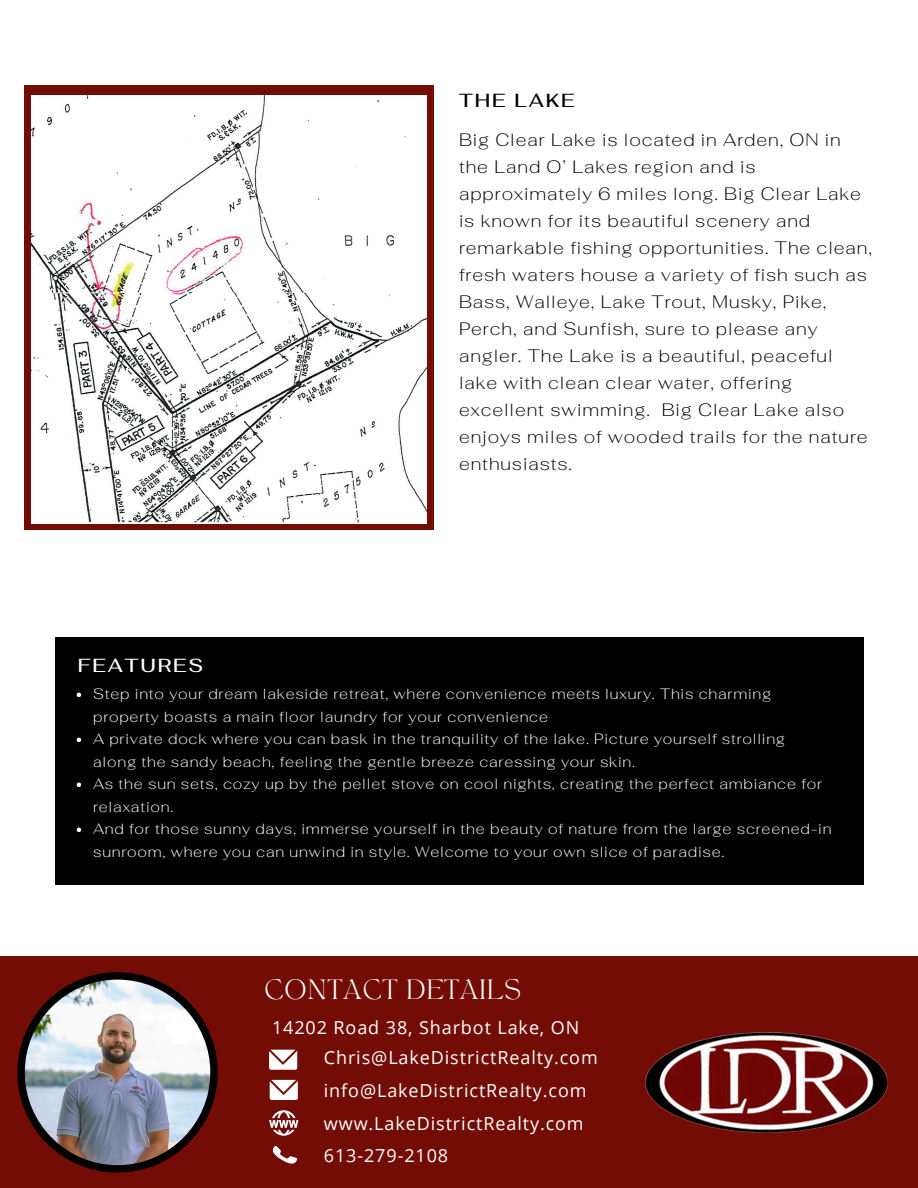
<style>
.page{position:relative;width:918px;height:1188px;background:#fff}
.page>*{position:absolute;margin:0;border:0;box-sizing:border-box;transform-origin:0 0}
.t1{font:19.5px "TANAEGEAN";letter-spacing:.05em;color:#fff}
.t2{font:500 18.9px "Fahkwang";letter-spacing:.1em;color:#fff}
.t3{font:500 18.9px "Fahkwang";letter-spacing:.1em;color:#000}
.t4{font:200 18px/27px "Fahkwang";letter-spacing:.05em;color:#000}
.t5{font:18px "Open Sans";letter-spacing:.05em;color:#fff}
.t6{font:200 15px/22.5px "Fahkwang";letter-spacing:.05em;color:#fff}
</style>
<div class="page">
<div style="left:55px;top:637px;width:809px;height:248px;background:#000"></div>
<div style="left:0;top:957px;width:918px;height:231px;background:#730c05"></div>
<svg style="left:270px;top:1080px;width:28px;height:20px"></svg>
<svg style="left:269px;top:1110px;width:29px;height:54px"></svg>
<img style="left:645px;top:1032px;width:243px;height:101px">
<svg style="left:269px;top:1050px;width:28px;height:20px"></svg>
<svg style="left:17px;top:972px;width:201px;height:201px;background:#0b0606"></svg>
<img style="left:25px;top:980px;width:185px;height:185px;border-radius:50%">
<svg style="left:25px;top:86px;width:409px;height:443px;background:#80231d"></svg>
<img style="left:32px;top:96px;width:395px;height:427px">
<svg style="left:77px;top:693px;width:4px;height:4px"></svg>
<svg style="left:77px;top:738px;width:4px;height:4px"></svg>
<svg style="left:77px;top:783px;width:4px;height:4px"></svg>
<svg style="left:77px;top:828px;width:4px;height:4px"></svg>
<h1 class="t3" style="left:459px;top:88px;width:117px">THE LAKE</h1>
<h3 class="t4" style="left:459px;top:126px;width:415px">Big Clear Lake is located in Arden, ON in the Land O’ Lakes region and is approximately 6 miles long. Big Clear Lake is known for its beautiful scenery and remarkable fishing opportunities. The clean, fresh waters house a variety of fish such as Bass, Walleye, Lake Trout, Musky, Pike, Perch, and Sunfish, sure to please any angler. The Lake is a beautiful, peaceful lake with clean clear water, offering excellent swimming. Big Clear Lake also enjoys miles of wooded trails for the nature enthusiasts.</h3>
<p class="t2" style="left:78px;top:653px;width:127px">FEATURES</p>
<h2 class="t6" style="left:93px;top:683px;width:680px">Step into your dream lakeside retreat, where convenience meets luxury. This charming property boasts a main floor laundry for your convenience</h2>
<h3 class="t6" style="left:93px;top:728px;width:694px">A private dock where you can bask in the tranquility of the lake. Picture yourself strolling along the sandy beach, feeling the gentle breeze caressing your skin.</h3>
<h3 class="t6" style="left:93px;top:773px;width:730px">As the sun sets, cozy up by the pellet stove on cool nights, creating the perfect ambiance for relaxation.</h3>
<p class="t6" style="left:93px;top:818px;width:740px">And for those sunny days, immerse yourself in the beauty of nature from the large screened-in sunroom, where you can unwind in style. Welcome to your own slice of paradise.</p>
<p class="t1" style="left:264px;top:978px;width:258px">CONTACT DETAILS</p>
<p class="t5" style="left:272px;top:1014px;width:309px">14202 Road 38, Sharbot Lake, ON</p>
<p class="t5" style="left:324px;top:1045px;width:275px">Chris@LakeDistrictRealty.com</p>
<p class="t5" style="left:324px;top:1078px;width:264px">info@LakeDistrictRealty.com</p>
<p class="t5" style="left:324px;top:1110px;width:261px">www.LakeDistrictRealty.com</p>
<p class="t5" style="left:324px;top:1143px;width:126px">613-279-2108</p>
</div>
